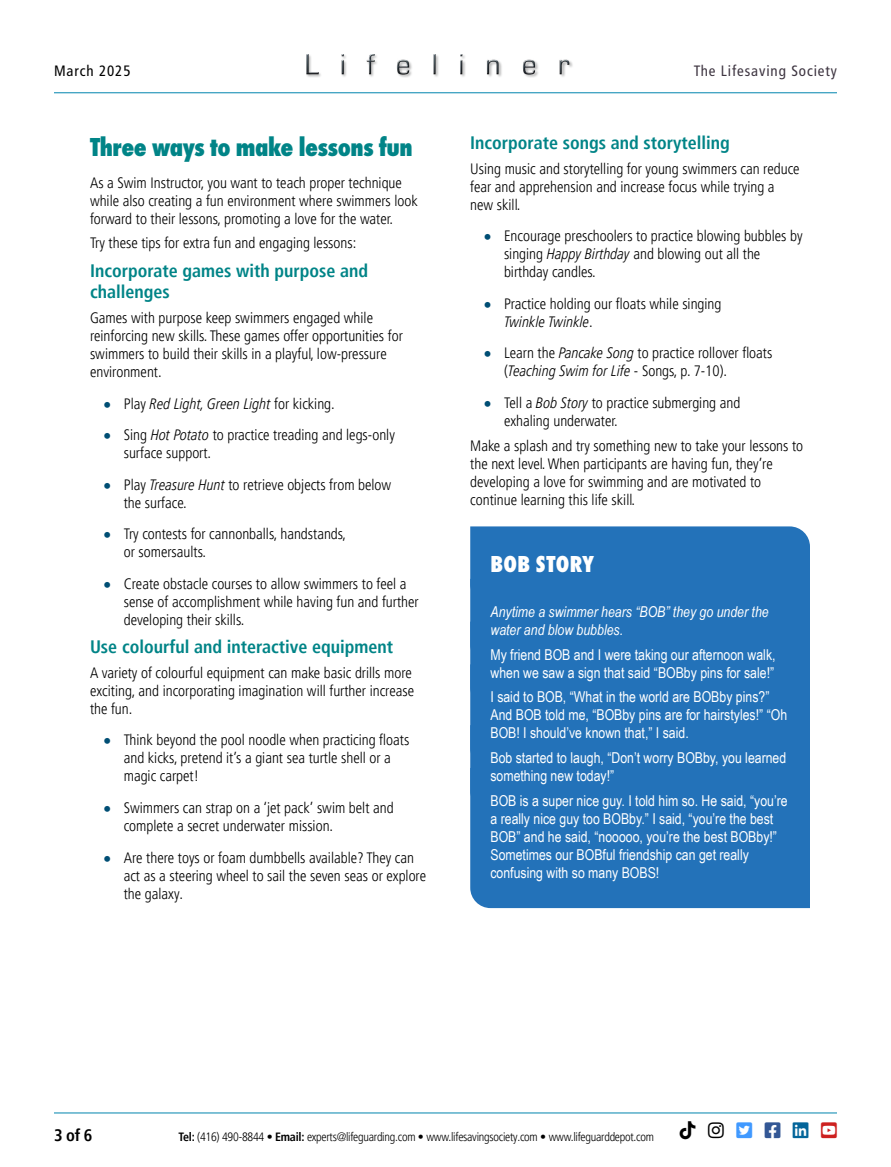
<style>
.page{position:relative;width:891px;height:1167px;background:#fff}
.page>*{position:absolute;margin:0;border:0;box-sizing:border-box;transform-origin:0 0}
.Head{font:800 27px "Futura PT Cond";letter-spacing:-.02em;color:#008487}
.Sidebar_BASE{font:800 24px "Futura PT Cond";letter-spacing:.01em;color:#fff}
.Subhead_2{font:700 condensed 18px/21.6px "Frutiger LT Pro";color:#008487}
.t1{font:700 condensed 16.5px "Frutiger LT Pro";color:#000}
.Body_Copy{font:300 condensed 15px/18px "Frutiger LT Pro";color:#000}
.Ad_Body_Copy{font:15px/18px "Arial Narrow";color:#fff}
.Ad_Body_Copy-2{font:italic 15px/18px "Arial Narrow";color:#fff}
.t2{font:italic 300 condensed 15px "Frutiger LT Pro";color:#000}
.t3{font:condensed 15px "Frutiger LT Std";letter-spacing:.06em;color:#3e3541}
.t4{font:condensed 15px "Frutiger LT Std";letter-spacing:.06em;color:#000}
.t5{font:300 condensed 12px "Frutiger LT Pro";letter-spacing:-.02em;color:#000}
.s1{font-family:"Futura PT Cond";font-weight:700;font-style:normal;font-stretch:normal;font-size:21px;color:#004e74}
.s2{font-style:normal}
.s3{font-family:"Futura PT Cond";font-weight:700;font-stretch:normal;font-size:21px;color:#004e74}
.s4{font-style:italic}
.s5{font-weight:700}
</style>
<div class="page">
<div style="left:306px;top:53px;width:267px;height:25px;background:#000;opacity:.35"></div>
<img style="left:306px;top:54px;width:267px;height:22px">
<hr style="left:54px;top:1112px;width:783px;height:1px;background:#0084ae">
<hr style="left:54px;top:92px;width:783px;height:1px;background:#0084ae">
<div style="left:470px;top:526px;width:340px;height:242px;background:#2372b9"></div>
<div style="left:470px;top:768px;width:340px;height:140px;background:#2372b9"></div>
<p class="t4" style="left:54px;top:62px;width:78px">March 2025</p>
<p class="t3" style="left:694px;top:62px;width:145px">The Lifesaving Society</p>
<p class="Head" style="left:90px;top:131px;width:324px">Three ways to make lessons fun</p>
<p class="Body_Copy" style="left:90px;top:174px;width:329px">As a Swim Instructor, you want to teach proper technique while also creating a fun environment where swimmers look forward to their lessons, promoting a love for the water.</p>
<p class="Body_Copy" style="left:90px;top:234px;width:268px">Try these tips for extra fun and engaging lessons:</p>
<p class="Subhead_2" style="left:90px;top:260px;width:280px">Incorporate games with purpose and challenges</p>
<p class="Body_Copy" style="left:90px;top:309px;width:314px">Games with purpose keep swimmers engaged while reinforcing new skills. These games offer opportunities for swimmers to build their skills in a playful, low-pressure environment.</p>
<p class="t2" style="left:97px;top:395px;width:240px"><span class="s1">•</span> <span class="s2">Play</span> Red Light, Green Light <span class="s2">for kicking.</span></p>
<p class="Body_Copy" style="left:124px;top:426px;width:273px;text-indent:-27px"><span class="s3">•</span> Sing <span class="s4">Hot Potato</span> to practice treading and legs-only surface support.</p>
<p class="Body_Copy" style="left:124px;top:475px;width:269px;text-indent:-27px"><span class="s3">•</span> Play <span class="s4">Treasure Hunt</span> to retrieve objects from below the surface.</p>
<p class="Body_Copy" style="left:124px;top:525px;width:224px;text-indent:-27px"><span class="s3">•</span> Try contests for cannonballs, handstands, or somersaults.</p>
<p class="Body_Copy" style="left:124px;top:574px;width:297px;text-indent:-27px"><span class="s3">•</span> Create obstacle courses to allow swimmers to feel a sense of accomplishment while having fun and further developing their skills.</p>
<p class="Subhead_2" style="left:90px;top:636px;width:305px">Use colourful and interactive equipment</p>
<p class="Body_Copy" style="left:90px;top:664px;width:326px">A variety of colourful equipment can make basic drills more exciting, and incorporating imagination will further increase the fun.</p>
<p class="Body_Copy" style="left:124px;top:731px;width:287px;text-indent:-27px"><span class="s3">•</span> Think beyond the pool noodle when practicing floats and kicks, pretend it’s a giant sea turtle shell or a magic carpet!</p>
<p class="Body_Copy" style="left:124px;top:799px;width:271px;text-indent:-27px"><span class="s3">•</span> Swimmers can strap on a ‘jet pack’ swim belt and complete a secret underwater mission.</p>
<p class="Body_Copy" style="left:124px;top:848px;width:304px;text-indent:-27px"><span class="s3">•</span> Are there toys or foam dumbbells available? They can act as a steering wheel to sail the seven seas or explore the galaxy.</p>
<p class="Subhead_2" style="left:470px;top:132px;width:261px">Incorporate songs and storytelling</p>
<p class="Body_Copy" style="left:470px;top:160px;width:331px">Using music and storytelling for young swimmers can reduce fear and apprehension and increase focus while trying a new skill.</p>
<p class="Body_Copy" style="left:504px;top:227px;width:300px;text-indent:-27px"><span class="s3">•</span> Encourage preschoolers to practice blowing bubbles by singing <span class="s4">Happy Birthday</span> and blowing out all the birthday candles.</p>
<p class="Body_Copy" style="left:504px;top:295px;width:219px;text-indent:-27px"><span class="s3">•</span> Practice holding our floats while singing<br><span class="s4">Twinkle Twinkle</span>.</p>
<p class="Body_Copy" style="left:504px;top:344px;width:270px;text-indent:-27px"><span class="s3">•</span> Learn the <span class="s4">Pancake Song</span> to practice rollover floats (<span class="s4">Teaching Swim for Life</span> - Songs, p. 7-10).</p>
<p class="Body_Copy" style="left:504px;top:394px;width:238px;text-indent:-27px"><span class="s3">•</span> Tell a <span class="s4">Bob Story</span> to practice submerging and exhaling underwater.</p>
<p class="Body_Copy" style="left:470px;top:436px;width:335px">Make a splash and try something new to take your lessons to the next level. When participants are having fun, they’re developing a love for swimming and are motivated to continue learning this life skill.</p>
<p class="Sidebar_BASE" style="left:491px;top:549px;width:105px">BOB STORY</p>
<p class="Ad_Body_Copy-2" style="left:491px;top:602px;width:280px">Anytime a swimmer hears “BOB” they go under the water and blow bubbles.</p>
<p class="Ad_Body_Copy" style="left:491px;top:644px;width:287px">My friend BOB and I were taking our afternoon walk, when we saw a sign that said “BOBby pins for sale!”</p>
<p class="Ad_Body_Copy" style="left:491px;top:687px;width:298px">I said to BOB, “What in the world are BOBby pins?”<br>And BOB told me, “BOBby pins are for hairstyles!” “Oh<br>BOB! I should’ve known that,” I said.</p>
<p class="Ad_Body_Copy" style="left:491px;top:748px;width:297px">Bob started to laugh, “Don’t worry BOBby, you learned something new today!”</p>
<p class="Ad_Body_Copy" style="left:491px;top:791px;width:299px">BOB is a super nice guy. I told him so. He said, “you’re a really nice guy too BOBby.” I said, “you’re the best BOB” and he said, “nooooo, you’re the best BOBby!” Sometimes our BOBful friendship can get really confusing with so many BOBS!</p>
<p class="t1" style="left:54px;top:1125px;width:40px">3 of 6</p>
<p class="t5" style="left:179px;top:1130px;width:477px"><span class="s5">Tel:</span> (416) 490-8844 • <span class="s5">Email:</span> experts@lifeguarding.com • www.lifesavingsociety.com • www.lifeguarddepot.com</p>
</div>
